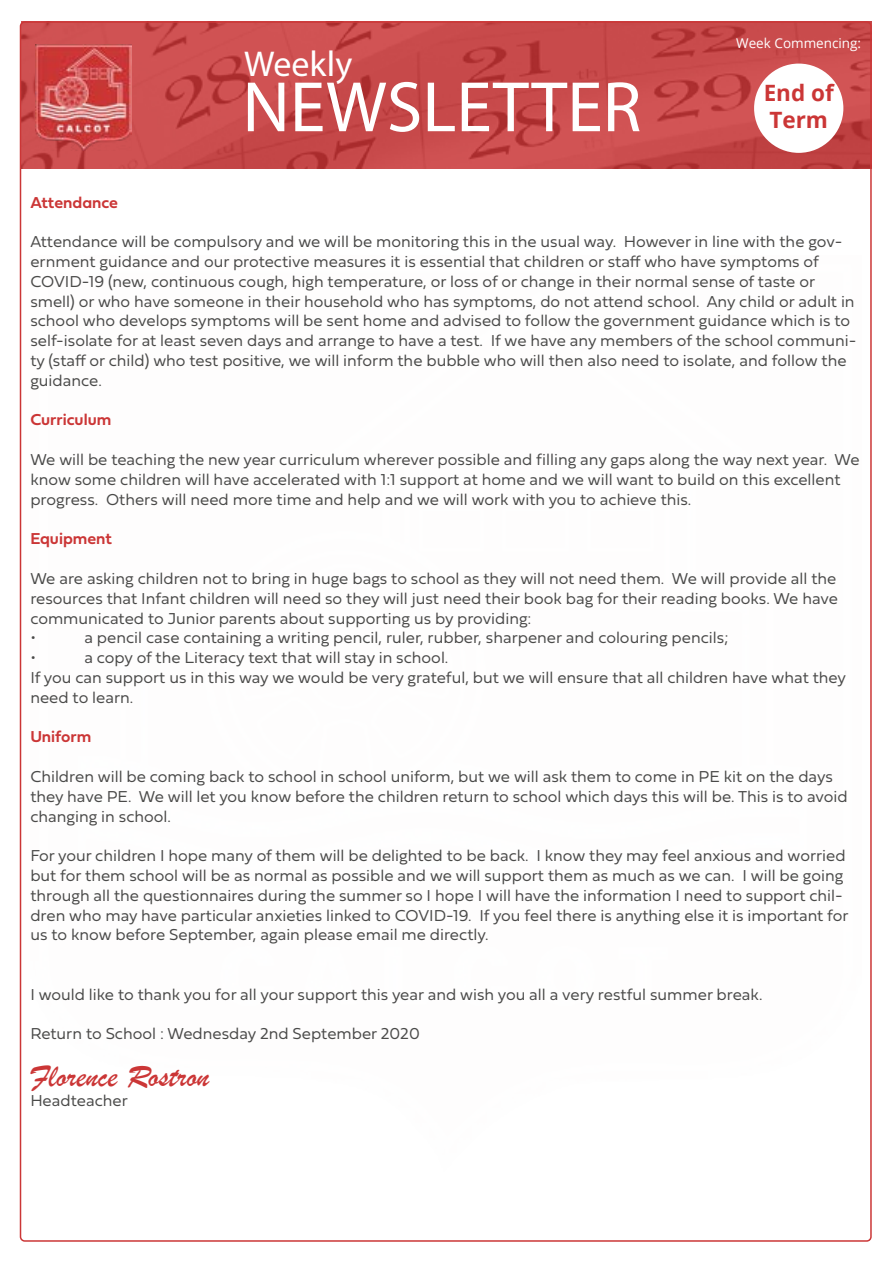
<style>
.page{position:relative;width:893px;height:1263px;background:#fff}
.page>*{position:absolute;margin:0;border:0;box-sizing:border-box;transform-origin:0 0}
.t1{font:72px "Myriad Pro";color:#fff}
.t2{font:36px "Myriad Pro";color:#fff}
.t3{font:33px "Brush Script";color:#cb3636}
.t4{font:700 22.5px/27px "Open Sans";color:#cb3636}
.t5{font:16.5px/19.8px "Fieldwork Hum Light";color:#4a4a49}
.t6{font:16.5px "Fieldwork Geo Demibold";color:#cb3636}
.t7{font:13.5px "Open Sans";color:#fff}
</style>
<div class="page">
<img style="left:21px;top:21px;width:851px;height:147px">
<div style="left:754px;top:64px;width:89px;height:89px;background:#fff;border-radius:50%"></div>
<img style="left:35px;top:44px;width:97px;height:107px">
<h2 class="t2" style="left:244px;top:42px;width:110px">Weekly</h2>
<h1 class="t1" style="left:242px;top:63px;width:400px">NEWSLETTER</h1>
<p class="t7" style="left:736px;top:34px;width:127px">Week Commencing:</p>
<h3 class="t4" style="left:764px;top:79px;width:72px">End of<br>Term</h3>
<p class="t6" style="left:30px;top:189px;width:89px">Attendance</p>
<p class="t5" style="left:30px;top:231px;width:828px">Attendance will be compulsory and we will be monitoring this in the usual way. However in line with the gov&shy;ernment guidance and our protective measures it is essential that children or staff who have symptoms of COVID-19 (new, continuous cough, high temperature, or loss of or change in their normal sense of taste or smell) or who have someone in their household who has symptoms, do not attend school. Any child or adult in school who develops symptoms will be sent home and advised to follow the government guidance which is to self-isolate for at least seven days and arrange to have a test. If we have any members of the school communi&shy;ty (staff or child) who test positive, we will inform the bubble who will then also need to isolate, and follow the guidance.</p>
<p class="t6" style="left:30px;top:407px;width:82px">Curriculum</p>
<p class="t5" style="left:30px;top:449px;width:831px">We will be teaching the new year curriculum wherever possible and filling any gaps along the way next year. We know some children will have accelerated with 1:1 support at home and we will want to build on this excellent progress. Others will need more time and help and we will work with you to achieve this.</p>
<p class="t6" style="left:30px;top:526px;width:83px">Equipment</p>
<p class="t5" style="left:30px;top:568px;width:809px">We are asking children not to bring in huge bags to school as they will not need them. We will provide all the resources that Infant children will need so they will just need their book bag for their reading books. We have communicated to Junior parents about supporting us by providing:<br>•</p>
<p class="t5" style="left:84px;top:627px;width:646px">a pencil case containing a writing pencil, ruler, rubber, sharpener and colouring pencils;</p>
<p class="t5" style="left:30px;top:647px;width:817px;text-indent:54px">a copy of the Literacy text that will stay in school.<br>If you can support us in this way we would be very grateful, but we will ensure that all children have what they need to learn.</p>
<p class="t6" style="left:30px;top:724px;width:62px">Uniform</p>
<p class="t5" style="left:30px;top:766px;width:819px">Children will be coming back to school in school uniform, but we will ask them to come in PE kit on the days they have PE. We will let you know before the children return to school which days this will be. This is to avoid changing in school.</p>
<p class="t5" style="left:30px;top:845px;width:820px">For your children I hope many of them will be delighted to be back. I know they may feel anxious and worried but for them school will be as normal as possible and we will support them as much as we can. I will be going through all the questionnaires during the summer so I hope I will have the information I need to support chil&shy;dren who may have particular anxieties linked to COVID-19. If you feel there is anything else it is important for us to know before September, again please email me directly.</p>
<p class="t5" style="left:30px;top:647px;width:7px">•</p>
<p class="t5" style="left:30px;top:983px;width:734px">I would like to thank you for all your support this year and wish you all a very restful summer break.</p>
<p class="t5" style="left:30px;top:1023px;width:391px">Return to School : Wednesday 2nd September 2020</p>
<h3 class="t3" style="left:30px;top:1056px;width:180px">Florence Rostron</h3>
<p class="t5" style="left:30px;top:1089px;width:99px">Headteacher</p>
</div>
